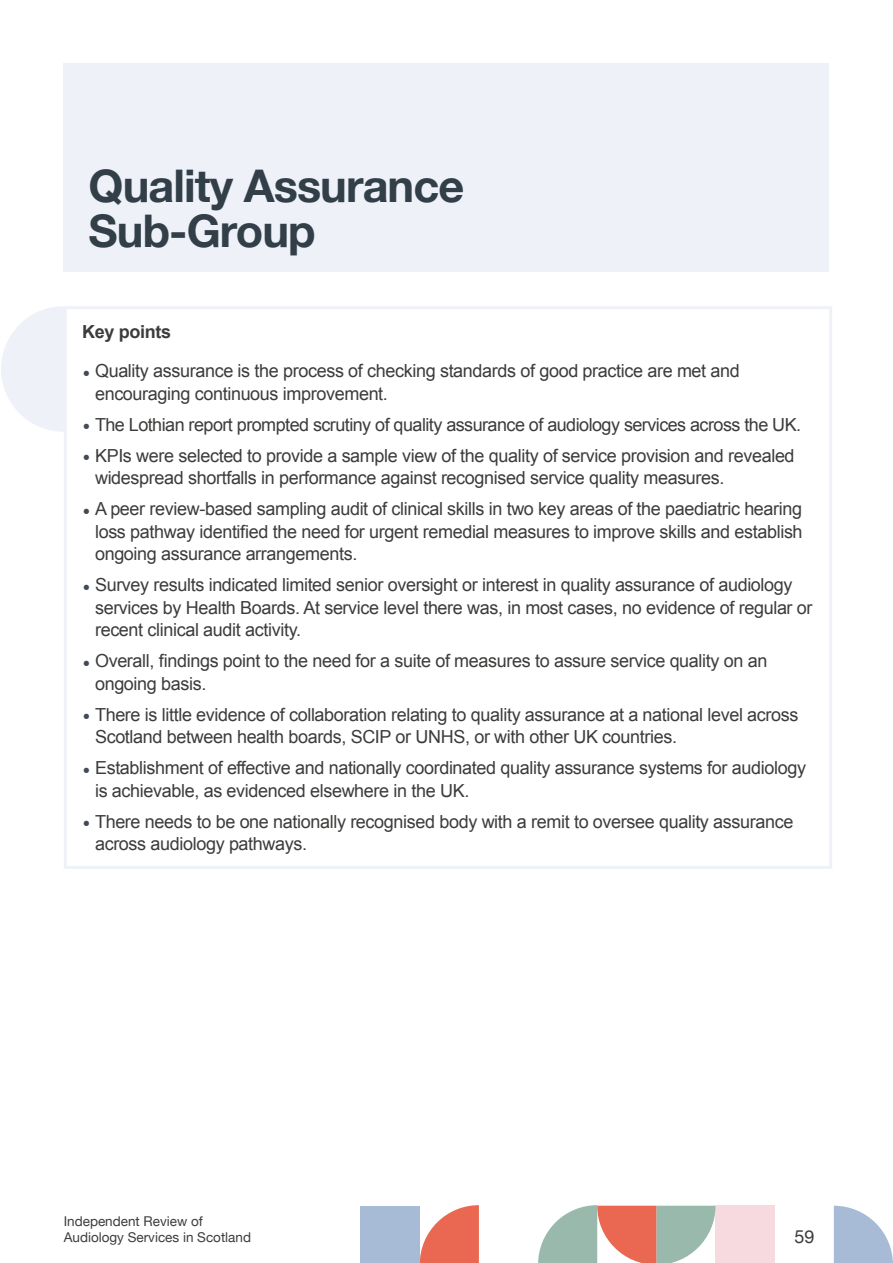
<style>
.page{position:relative;width:893px;height:1263px;background:#fff}
.page>*{position:absolute;margin:0;border:0;box-sizing:border-box;transform-origin:0 0}
.t1{font:700 45px/45px "Helvetica Neue";letter-spacing:-.02em;color:#323e48}
.t2{font:18px/22.5px "Arial";letter-spacing:-.02em;color:#3c3c3b}
.t3{font:700 18px "Arial";letter-spacing:-.02em;color:#3c3c3b}
.t4{font:18px "Helvetica Neue";color:#3c3c3b}
.t5{font:13.5px/16.2px "Helvetica Neue";color:#3c3c3b}
.s1{font-family:"Helvetica Neue";font-size:24px;color:#424b55}
</style>
<div class="page">
<svg style="left:834px;top:1206px;width:59px;height:57px"></svg>
<div style="left:715px;top:1206px;width:60px;height:57px;background:#f7dadf"></div>
<svg style="left:538px;top:1206px;width:177px;height:57px"></svg>
<svg style="left:420px;top:1206px;width:59px;height:57px"></svg>
<div style="left:361px;top:1206px;width:59px;height:57px;background:#a7bbd6"></div>
<hr style="left:64px;top:306px;width:768px;height:3px;background:#eef1f8">
<hr style="left:64px;top:309px;width:3px;height:557px;background:#eef1f8">
<hr style="left:829px;top:309px;width:3px;height:557px;background:#eef1f8">
<hr style="left:64px;top:866px;width:768px;height:3px;background:#eef1f8">
<div style="left:64px;top:64px;width:765px;height:208px;background:#eef1f8"></div>
<svg style="left:1px;top:306px;width:63px;height:126px"></svg>
<h1 class="t1" style="left:89px;top:164px;width:377px">Quality Assurance<br>Sub-Group</h1>
<p class="t3" style="left:82px;top:320px;width:90px">Key points</p>
<p class="t2" style="left:95px;top:360px;width:646px;text-indent:-13px"><span class="s1">•</span> Quality assurance is the process of checking standards of good practice are met and encouraging continuous improvement.</p>
<p class="t2" style="left:82px;top:413px;width:720px"><span class="s1">•</span> The Lothian report prompted scrutiny of quality assurance of audiology services across the UK.</p>
<p class="t2" style="left:95px;top:444px;width:701px;text-indent:-13px"><span class="s1">•</span> KPIs were selected to provide a sample view of the quality of service provision and revealed widespread shortfalls in performance against recognised service quality measures.</p>
<p class="t2" style="left:95px;top:498px;width:709px;text-align:justify;text-indent:-13px"><span class="s1">•</span> A peer review-based sampling audit of clinical skills in two key areas of the paediatric hearing loss pathway identified the need for urgent remedial measures to improve skills and establish ongoing assurance arrangements.</p>
<p class="t2" style="left:95px;top:574px;width:719px;text-indent:-13px"><span class="s1">•</span> Survey results indicated limited senior oversight or interest in quality assurance of audiology services by Health Boards. At service level there was, in most cases, no evidence of regular or recent clinical audit activity.</p>
<p class="t2" style="left:95px;top:650px;width:674px;text-indent:-13px"><span class="s1">•</span> Overall, findings point to the need for a suite of measures to assure service quality on an ongoing basis.</p>
<p class="t2" style="left:95px;top:703px;width:705px;text-indent:-13px"><span class="s1">•</span> There is little evidence of collaboration relating to quality assurance at a national level across<br>Scotland between health boards, SCIP or UNHS, or with other UK countries.</p>
<p class="t2" style="left:95px;top:757px;width:712px;text-indent:-13px"><span class="s1">•</span> Establishment of effective and nationally coordinated quality assurance systems for audiology is achievable, as evidenced elsewhere in the UK.</p>
<p class="t2" style="left:95px;top:810px;width:700px;text-indent:-13px"><span class="s1">•</span> There needs to be one nationally recognised body with a remit to oversee quality assurance across audiology pathways.</p>
<p class="t5" style="left:64px;top:1213px;width:189px">Independent Review of<br>Audiology Services in Scotland</p>
<p class="t4" style="left:794px;top:1223px;width:22px">59</p>
</div>
